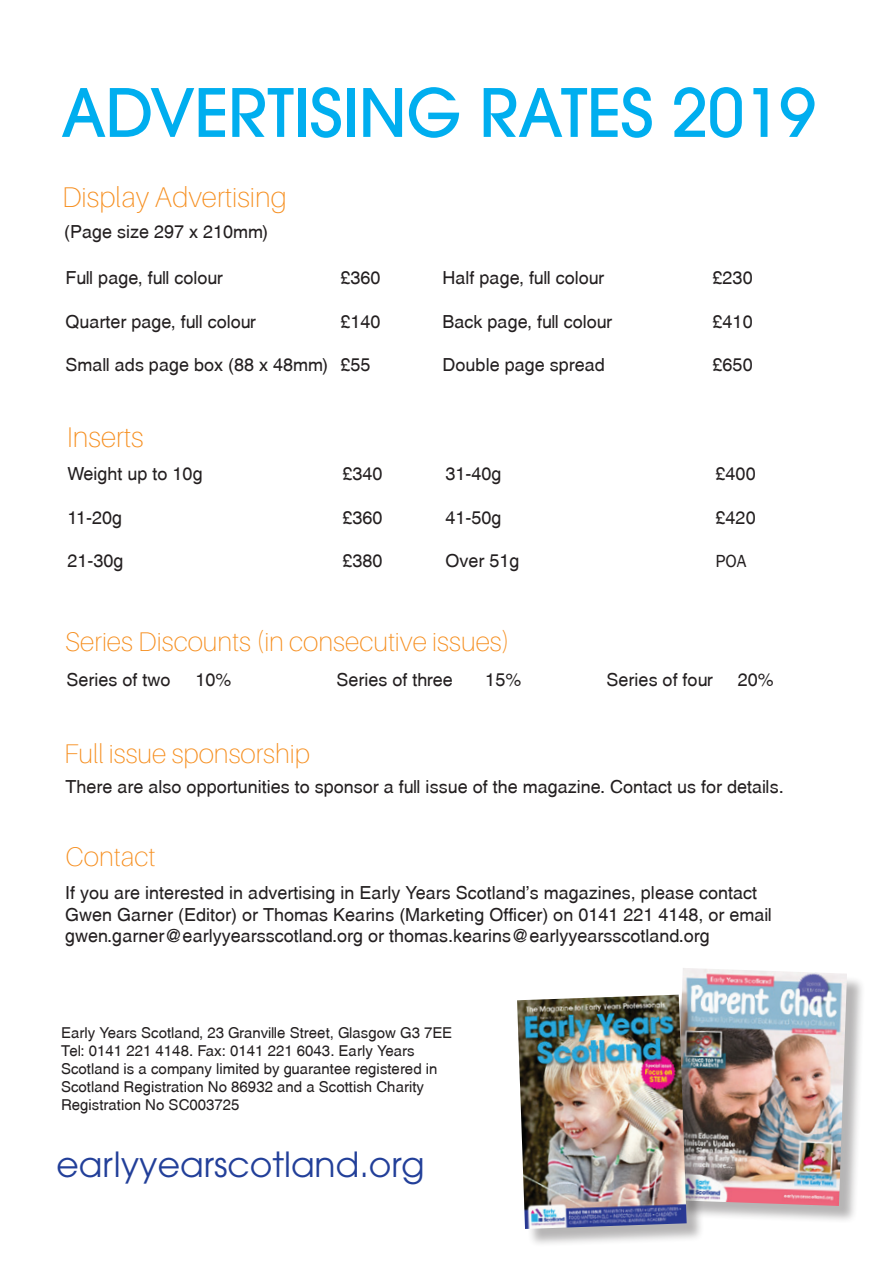
<style>
.page{position:relative;width:893px;height:1263px;background:#fff}
.page>*{position:absolute;margin:0;border:0;box-sizing:border-box;transform-origin:0 0}
.t1{font:500 66px "ITC Avant Garde Std";letter-spacing:-.01em;color:#00aeef}
.t2{font:34.5px "ITC Avant Garde Std";color:#223f99}
.t3{font:100 28.5px "Aileron";color:#f68e1e}
.t4{font:100 27px "Aileron";color:#f68e1e}
.t5{font:18px/21.6px "Swansea";color:#231f20}
.t6{font:18px "Franklin Gothic";color:#231f20}
.t7{font:15px/18px "Swansea";color:#231f20}
</style>
<div class="page">
<div style="left:677px;top:971px;width:188px;height:253px;background:#231f20;opacity:.33"></div>
<img style="left:675px;top:968px;width:172px;height:238px">
<div style="left:520px;top:997px;width:185px;height:250px;background:#231f20;opacity:.33"></div>
<img style="left:517px;top:995px;width:170px;height:234px">
<h1 class="t1" style="left:61px;top:71px;width:757px">ADVERTISING RATES 2019</h1>
<h3 class="t3" style="left:62px;top:181px;width:226px">Display Advertising</h3>
<p class="t5" style="left:64px;top:221px;width:206px">(Page size 297 x 210mm)</p>
<p class="t5" style="left:66px;top:267px;width:159px">Full page, full colour</p>
<p class="t5" style="left:341px;top:267px;width:42px">£360</p>
<p class="t5" style="left:66px;top:310px;width:192px">Quarter page, full colour</p>
<p class="t5" style="left:341px;top:310px;width:42px">£140</p>
<p class="t5" style="left:66px;top:353px;width:307px">Small ads page box (88 x 48mm) £55</p>
<p class="t5" style="left:443px;top:267px;width:163px">Half page, full colour</p>
<p class="t5" style="left:713px;top:267px;width:42px">£230</p>
<p class="t5" style="left:443px;top:310px;width:171px">Back page, full colour</p>
<p class="t5" style="left:713px;top:310px;width:42px">£410</p>
<p class="t5" style="left:443px;top:353px;width:164px">Double page spread</p>
<p class="t5" style="left:713px;top:353px;width:42px">£650</p>
<h3 class="t3" style="left:67px;top:421px;width:78px">Inserts</h3>
<p class="t5" style="left:68px;top:463px;width:137px">Weight up to 10g</p>
<p class="t5" style="left:343px;top:463px;width:42px">£340</p>
<p class="t5" style="left:446px;top:463px;width:58px">31-40g</p>
<p class="t5" style="left:716px;top:463px;width:42px">£400</p>
<p class="t5" style="left:68px;top:506px;width:56px">11-20g</p>
<p class="t5" style="left:343px;top:506px;width:42px">£360</p>
<p class="t5" style="left:446px;top:506px;width:58px">41-50g</p>
<p class="t5" style="left:716px;top:506px;width:42px">£420</p>
<p class="t5" style="left:68px;top:550px;width:58px">21-30g</p>
<p class="t5" style="left:343px;top:550px;width:42px">£380</p>
<p class="t5" style="left:446px;top:550px;width:76px">Over 51g</p>
<p class="t6" style="left:716px;top:550px;width:32px">POA</p>
<h3 class="t4" style="left:65px;top:627px;width:446px">Series Discounts (in consecutive issues)</h3>
<p class="t5" style="left:67px;top:668px;width:106px">Series of two</p>
<p class="t5" style="left:196px;top:668px;width:38px">10%</p>
<p class="t5" style="left:337px;top:668px;width:118px">Series of three</p>
<p class="t5" style="left:485px;top:668px;width:38px">15%</p>
<p class="t5" style="left:607px;top:668px;width:108px">Series of four</p>
<p class="t5" style="left:738px;top:668px;width:38px">20%</p>
<h3 class="t4" style="left:64px;top:739px;width:247px">Full issue sponsorship</h3>
<p class="t5" style="left:66px;top:776px;width:720px">There are also opportunities to sponsor a full issue of the magazine. Contact us for details.</p>
<h3 class="t4" style="left:66px;top:842px;width:91px">Contact</h3>
<p class="t5" style="left:65px;top:882px;width:708px">If you are interested in advertising in Early Years Scotland’s magazines, please contact<br>Gwen Garner (Editor) or Thomas Kearins (Marketing Officer) on 0141 221 4148, or email gwen.garner@earlyyearsscotland.org or thomas.kearins@earlyyearsscotland.org</p>
<p class="t7" style="left:61px;top:1023px;width:393px">Early Years Scotland, 23 Granville Street, Glasgow G3 7EE Tel: 0141 221 4148. Fax: 0141 221 6043. Early Years Scotland is a company limited by guarantee registered in Scotland Registration No 86932 and a Scottish Charity Registration No SC003725</p>
<h2 class="t2" style="left:57px;top:1142px;width:370px">earlyyearscotland.org</h2>
</div>
